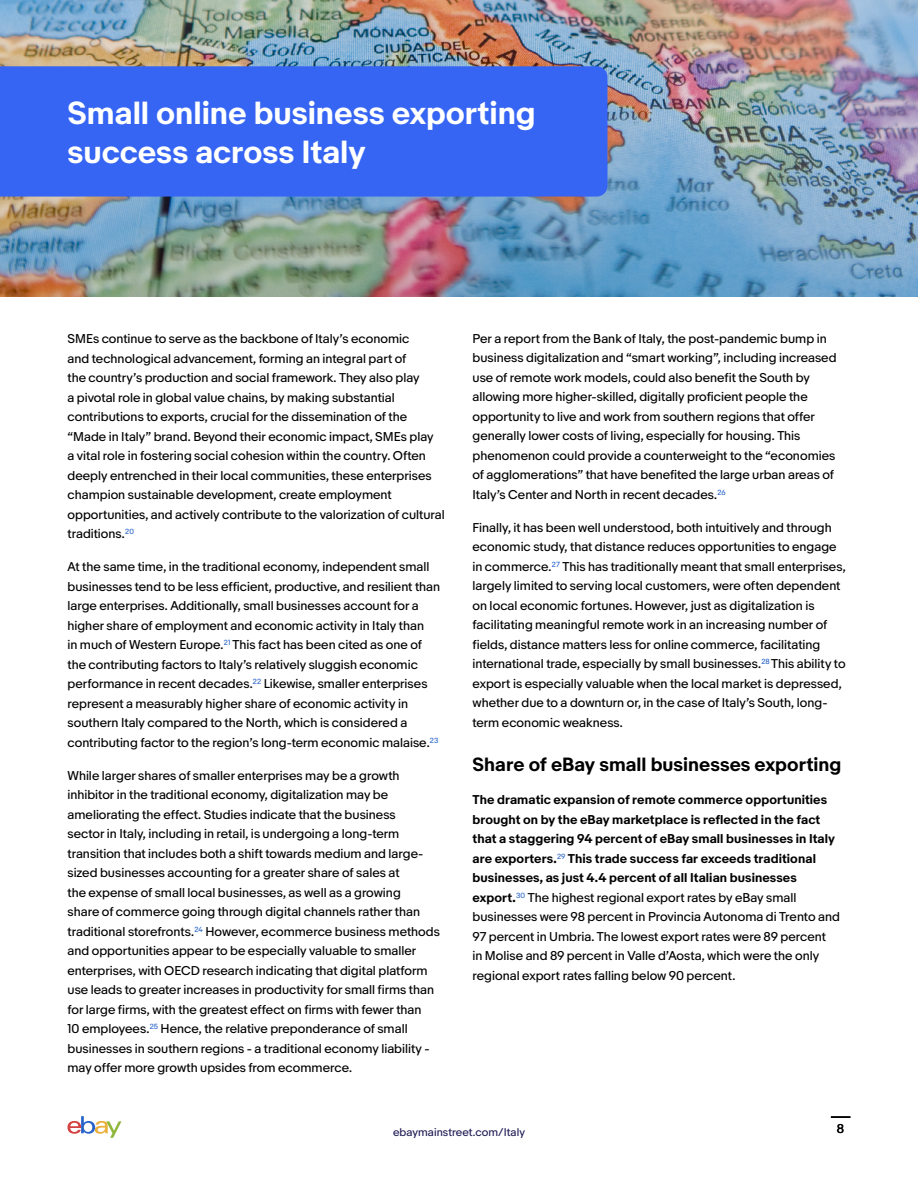
<style>
.page{position:relative;width:918px;height:1188px;background:#fff}
.page>*{position:absolute;margin:0;border:0;box-sizing:border-box;transform-origin:0 0}
.t1{font:700 30px/39px "Market Sans";color:#fff}
.t2{font:700 18px "Market Sans";color:#000}
.t3{font:12px/19.5px "Market Sans";color:#000}
.t4{font:700 12px/19.5px "Market Sans";letter-spacing:.005em;color:#000}
.t5{font:10.5px "Market Sans";letter-spacing:.005em;color:#201d55}
.s1{font-weight:400}
</style>
<div class="page">
<svg style="left:68px;top:1116px;width:54px;height:22px"></svg>
<svg style="left:831px;top:1116px;width:19px;height:2px"></svg>
<img style="left:0;top:0;width:918px;height:297px">
<div style="left:0;top:66px;width:608px;height:131px;background:#3665f3"></div>
<h1 class="t1" style="left:68px;top:95px;width:470px">Small online business exporting success across Italy</h1>
<p class="t3" style="left:68px;top:330px;width:379px">SMEs continue to serve as the backbone of Italy’s economic<br>and technological advancement, forming an integral part of<br>the country’s production and social framework. They also play<br>a pivotal role in global value chains, by making substantial contributions to exports, crucial for the dissemination of the “Made in Italy” brand. Beyond their economic impact, SMEs play<br>a vital role in fostering social cohesion within the country. Often deeply entrenched in their local communities, these enterprises champion sustainable development, create employment opportunities, and actively contribute to the valorization of cultural traditions.<sup>20</sup></p>
<p class="t3" style="left:67px;top:558px;width:374px">At the same time, in the traditional economy, independent small businesses tend to be less efficient, productive, and resilient than large enterprises. Additionally, small businesses account for a higher share of employment and economic activity in Italy than<br>in much of Western Europe.<sup>21</sup> This fact has been cited as one of the contributing factors to Italy’s relatively sluggish economic performance in recent decades.<sup>22</sup> Likewise, smaller enterprises represent a measurably higher share of economic activity in southern Italy compared to the North, which is considered a contributing factor to the region’s long-term economic malaise.<sup>23</sup></p>
<p class="t3" style="left:68px;top:766px;width:374px">While larger shares of smaller enterprises may be a growth inhibitor in the traditional economy, digitalization may be ameliorating the effect. Studies indicate that the business<br>sector in Italy, including in retail, is undergoing a long-term transition that includes both a shift towards medium and large&shy;sized businesses accounting for a greater share of sales at<br>the expense of small local businesses, as well as a growing<br>share of commerce going through digital channels rather than traditional storefronts.<sup>24</sup> However, ecommerce business methods and opportunities appear to be especially valuable to smaller enterprises, with OECD research indicating that digital platform use leads to greater increases in productivity for small firms than for large firms, with the greatest effect on firms with fewer than<br>10 employees.<sup>25</sup> Hence, the relative preponderance of small businesses in southern regions - a traditional economy liability - may offer more growth upsides from ecommerce.</p>
<p class="t3" style="left:473px;top:329px;width:366px">Per a report from the Bank of Italy, the post-pandemic bump in business digitalization and “smart working”, including increased use of remote work models, could also benefit the South by allowing more higher-skilled, digitally proficient people the opportunity to live and work from southern regions that offer generally lower costs of living, especially for housing. This phenomenon could provide a counterweight to the “economies of agglomerations” that have benefited the large urban areas of Italy’s Center and North in recent decades.<sup>26</sup></p>
<p class="t3" style="left:472px;top:518px;width:375px">Finally, it has been well understood, both intuitively and through economic study, that distance reduces opportunities to engage in commerce.<sup>27</sup> This has traditionally meant that small enterprises, largely limited to serving local customers, were often dependent on local economic fortunes. However, just as digitalization is facilitating meaningful remote work in an increasing number of fields, distance matters less for online commerce, facilitating international trade, especially by small businesses.<sup>28</sup> This ability to export is especially valuable when the local market is depressed, whether due to a downturn or, in the case of Italy’s South, long&shy;term economic weakness.</p>
<h2 class="t2" style="left:473px;top:754px;width:370px">Share of eBay small businesses exporting</h2>
<p class="t4" style="left:472px;top:790px;width:369px">The dramatic expansion of remote commerce opportunities brought on by the eBay marketplace is reflected in the fact that a staggering 94 percent of eBay small businesses in Italy are exporters.<sup>29</sup> This trade success far exceeds traditional businesses, as just 4.4 percent of all Italian businesses export.<sup>30</sup> <span class="s1">The highest regional export rates by eBay small businesses were 98 percent in Provincia Autonoma di Trento and 97 percent in Umbria. The lowest export rates were 89 percent<br>in Molise and 89 percent in Valle d’Aosta, which were the only regional export rates falling below 90 percent.</span></p>
<p class="t5" style="left:393px;top:1126px;width:133px">ebaymainstreet.com/Italy</p>
<p class="t3" style="left:837px;top:1119px;width:9px">8</p>
</div>
